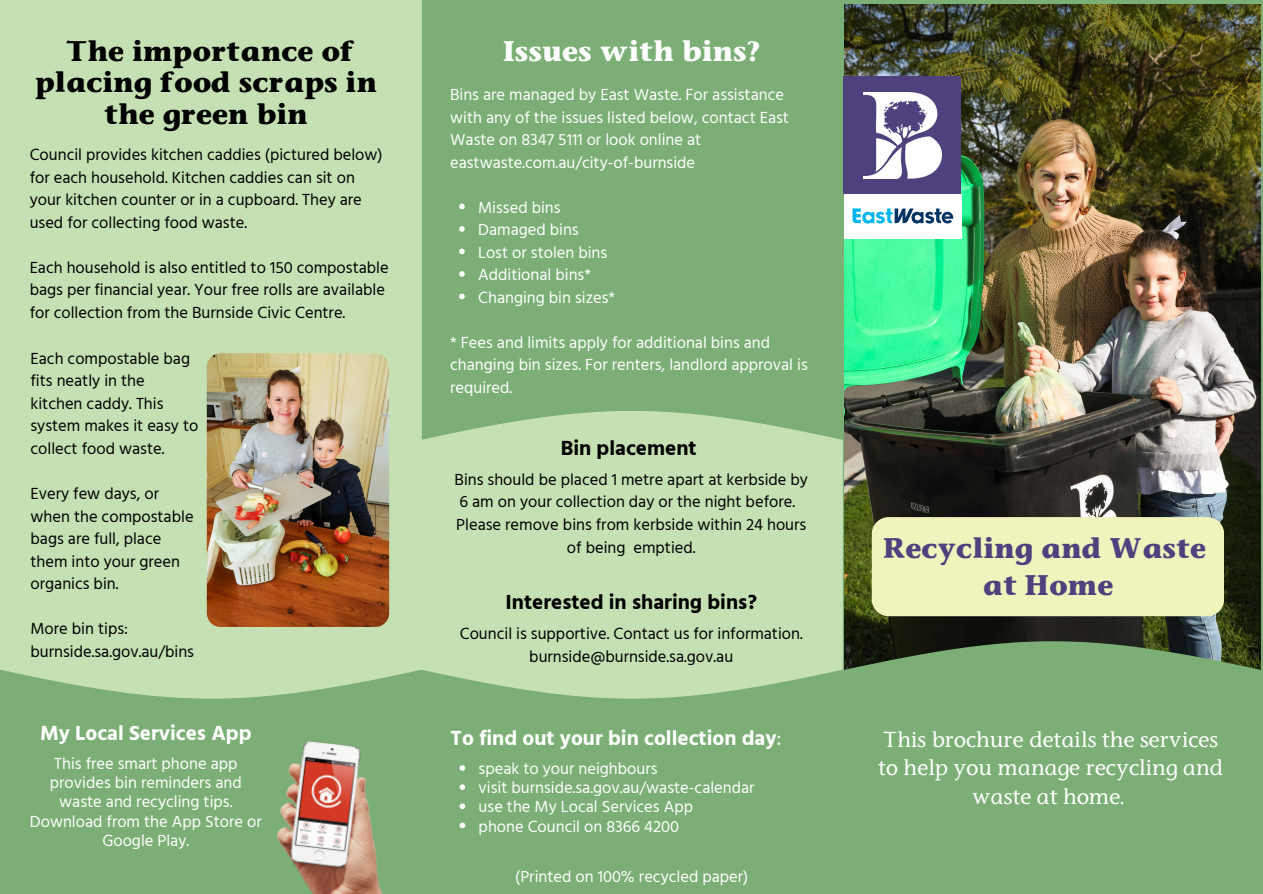
<style>
.page{position:relative;width:1263px;height:894px;background:#fff}
.page>*{position:absolute;margin:0;border:0;box-sizing:border-box;transform-origin:0 0}
.t1{font:700 27px "Stone Inf";color:#000}
.t2{font:700 27px "Stone Inf";color:#4e417d}
.t3{font:700 27px "Stone Inf";color:#fff}
.t4{font:700 21px "Hind Guntur";color:#fff}
.t5{font:700 21px "Hind Guntur";color:#000}
.t6{font:500 20.55px/28px "Stone Inf";color:#fff;text-align:center}
.t7{font:16.5px/22.5px "Hind Guntur";color:#000}
.t8{font:16.5px/22.5px "Hind Guntur";color:#fff}
.s1{font-weight:400}
</style>
<div class="page">
<div style="left:0;top:0;width:1263px;height:893px;background:#7baf75"></div>
<img style="left:844px;top:4px;width:416px;height:637px">
<svg style="left:844px;top:641px;width:417px;height:29px"></svg>
<svg style="left:422px;top:411px;width:421px;height:287px;background:#bfddaf"></svg>
<div style="left:0;top:0;width:422px;height:698px;background:#c5e1b4"></div>
<div style="left:844px;top:77px;width:117px;height:117px;background:#4e417d"></div>
<img style="left:863px;top:92px;width:78px;height:86px">
<img style="left:207px;top:353px;width:182px;height:273px;border-radius:14px">
<img style="left:277px;top:741px;width:106px;height:152px">
<div style="left:872px;top:517px;width:352px;height:99px;background:#f1f3bd"></div>
<svg style="left:459px;top:203px;width:6px;height:6px"></svg>
<svg style="left:459px;top:226px;width:6px;height:6px"></svg>
<svg style="left:459px;top:248px;width:6px;height:6px"></svg>
<svg style="left:459px;top:271px;width:6px;height:6px"></svg>
<svg style="left:459px;top:293px;width:6px;height:6px"></svg>
<svg style="left:460px;top:765px;width:5px;height:5px"></svg>
<svg style="left:460px;top:784px;width:5px;height:5px"></svg>
<svg style="left:460px;top:803px;width:5px;height:5px"></svg>
<svg style="left:460px;top:822px;width:5px;height:6px"></svg>
<img style="left:844px;top:195px;width:117px;height:43px">
<p class="t1" style="left:66px;top:33px;width:290px">The importance of</p>
<p class="t3" style="left:503px;top:34px;width:259px">Issues with bins?</p>
<p class="t1" style="left:35px;top:65px;width:343px">placing food scraps in</p>
<p class="t1" style="left:104px;top:96px;width:205px">the green bin</p>
<p class="t8" style="left:450px;top:83px;width:340px">Bins are managed by East Waste. For assistance with any of the issues listed below, contact East<br>Waste on 8347 5111 or look online at</p>
<p class="t8" style="left:450px;top:151px;width:247px">eastwaste.com.au/city-of-burnside</p>
<p class="t7" style="left:30px;top:143px;width:354px">Council provides kitchen caddies (pictured below) for each household. Kitchen caddies can sit on your kitchen counter or in a cupboard. They are used for collecting food waste.</p>
<p class="t7" style="left:30px;top:256px;width:361px">Each household is also entitled to 150 compostable bags per financial year. Your free rolls are available for collection from the Burnside Civic Centre.</p>
<p class="t8" style="left:478px;top:196px;width:84px">Missed bins</p>
<p class="t8" style="left:478px;top:218px;width:102px">Damaged bins</p>
<p class="t8" style="left:478px;top:240px;width:131px">Lost or stolen bins</p>
<p class="t8" style="left:478px;top:263px;width:114px">Additional bins*</p>
<p class="t8" style="left:478px;top:285px;width:139px">Changing bin sizes*</p>
<p class="t7" style="left:31px;top:347px;width:161px">Each compostable bag</p>
<p class="t7" style="left:31px;top:369px;width:169px">fits neatly in the kitchen caddy. This system makes it easy to collect food waste.</p>
<p class="t7" style="left:31px;top:482px;width:165px">Every few days, or when the compostable bags are full, place them into your green organics bin.</p>
<p class="t7" style="left:31px;top:617px;width:165px">More bin tips: burnside.sa.gov.au/bins</p>
<p class="t4" style="left:40px;top:720px;width:213px">My Local Services App</p>
<p class="t8" style="left:30px;top:753px;width:233px;line-height:19px;text-align:center">This free smart phone app provides bin reminders and waste and recycling tips.<br>Download from the App Store or<br>Google Play.</p>
<p class="t8" style="left:450px;top:330px;width:359px">* Fees and limits apply for additional bins and changing bin sizes. For renters, landlord approval is required.</p>
<p class="t5" style="left:561px;top:435px;width:137px">Bin placement</p>
<p class="t7" style="left:455px;top:468px;width:355px;text-align:center">Bins should be placed 1 metre apart at kerbside by 6 am on your collection day or the night before.<br>Please remove bins from kerbside within 24 hours of being emptied.</p>
<p class="t5" style="left:506px;top:589px;width:253px">Interested in sharing bins?</p>
<p class="t7" style="left:460px;top:622px;width:345px;text-align:center">Council is supportive. Contact us for information. burnside@burnside.sa.gov.au</p>
<p class="t4" style="left:451px;top:725px;width:332px">To find out your bin collection day<span class="s1">:</span></p>
<p class="t8" style="left:479px;top:757px;width:180px">speak to your neighbours</p>
<p class="t8" style="left:479px;top:776px;width:277px">visit burnside.sa.gov.au/waste-calendar</p>
<p class="t8" style="left:479px;top:795px;width:216px">use the My Local Services App</p>
<p class="t8" style="left:479px;top:814px;width:202px">phone Council on 8366 4200</p>
<p class="t8" style="left:515px;top:864px;width:235px">(Printed on 100% recycled paper)</p>
<p class="t2" style="left:883px;top:530px;width:324px">Recycling and Waste</p>
<p class="t2" style="left:982px;top:567px;width:132px">at Home</p>
<p class="t6" style="left:878px;top:725px;width:347px">This brochure details the services to help you manage recycling and waste at home.</p>
</div>
